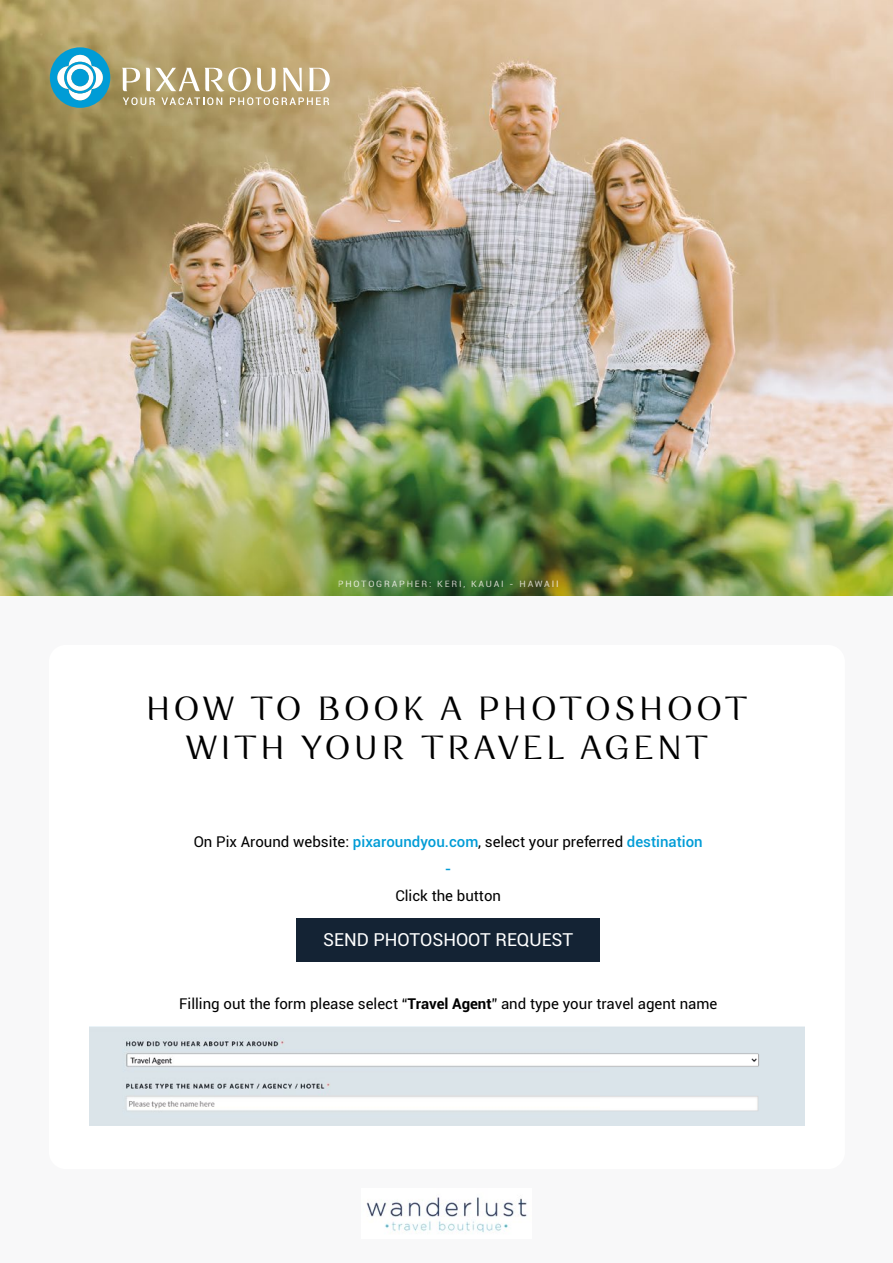
<style>
.page{position:relative;width:893px;height:1263px;background:#f8f8f9}
.page>*{position:absolute;margin:0;border:0;box-sizing:border-box;transform-origin:0 0}
.t1{font:36px/39px "Rossanova";letter-spacing:.1em;color:#000;text-align:center}
.t2{font:18px "Roboto";color:#fff}
.t3{font:15px/27px "Roboto";color:#000;text-align:center}
.t4{font:9px "Roboto";letter-spacing:.2em;color:#d0d4c7}
.s1{color:#e7ebdb}
.s2{color:#dfe3d8}
.s3{color:#e4eadf}
.s4{color:#dfe4d5}
.s5{color:#d0d3c7}
.s6{color:#cacdc2}
.s7{color:#c5c7c0}
.s8{color:#d1d5c8}
.s9{color:#dde2d1}
.s10{color:#d5dacb}
.s11{color:#dedfce}
.s12{color:#d8d7c8}
.s13{color:#d1cfc2}
.s14{color:#ebe2ce}
.s15{font-weight:500;color:#009cd6}
.s16{font-weight:700}
</style>
<div class="page">
<img style="left:0;top:0;width:893px;height:596px">
<svg style="left:122px;top:67px;width:208px;height:38px"></svg>
<svg style="left:50px;top:47px;width:60px;height:61px"></svg>
<div style="left:71px;top:69px;width:18px;height:17px;background:#009cd6;border-radius:50%"></div>
<img style="left:339px;top:580px;width:219px;height:8px">
<div style="left:49px;top:645px;width:796px;height:524px;background:#fff;border-radius:17px"></div>
<img style="left:89px;top:1027px;width:715px;height:99px">
<div style="left:296px;top:918px;width:304px;height:43px;background:#142334"></div>
<img style="left:367px;top:1197px;width:160px;height:35px">
<p class="t4" style="left:338px;top:577px;width:222px"><span class="s1">PHOT</span><span class="s2">OGRA</span><span class="s3">P</span><span class="s4">H</span><span class="s5">E</span><span class="s6">R</span>: KE<span class="s7">R</span><span class="s8">I,</span> <span class="s9">KA</span>UA<span class="s10">I -</span> <span class="s11">H</span><span class="s12">A</span><span class="s13">W</span><span class="s12">A</span><span class="s14">II</span></p>
<h1 class="t1" style="left:146px;top:687px;width:603px">HOW TO BOOK A PHOTOSHOOT<br>WITH YOUR TRAVEL AGENT</h1>
<p class="t3" style="left:194px;top:828px;width:510px">On Pix Around website: <span class="s15">pixaroundyou.com</span>, select your preferred <span class="s15">destination -</span></p>
<p class="t3" style="left:395px;top:882px;width:107px">Click the button</p>
<p class="t2" style="left:323px;top:927px;width:252px">SEND PHOTOSHOOT REQUEST</p>
<p class="t3" style="left:179px;top:990px;width:540px">Filling out the form please select “<span class="s16">Travel Agent</span>” and type your travel agent name</p>
</div>
